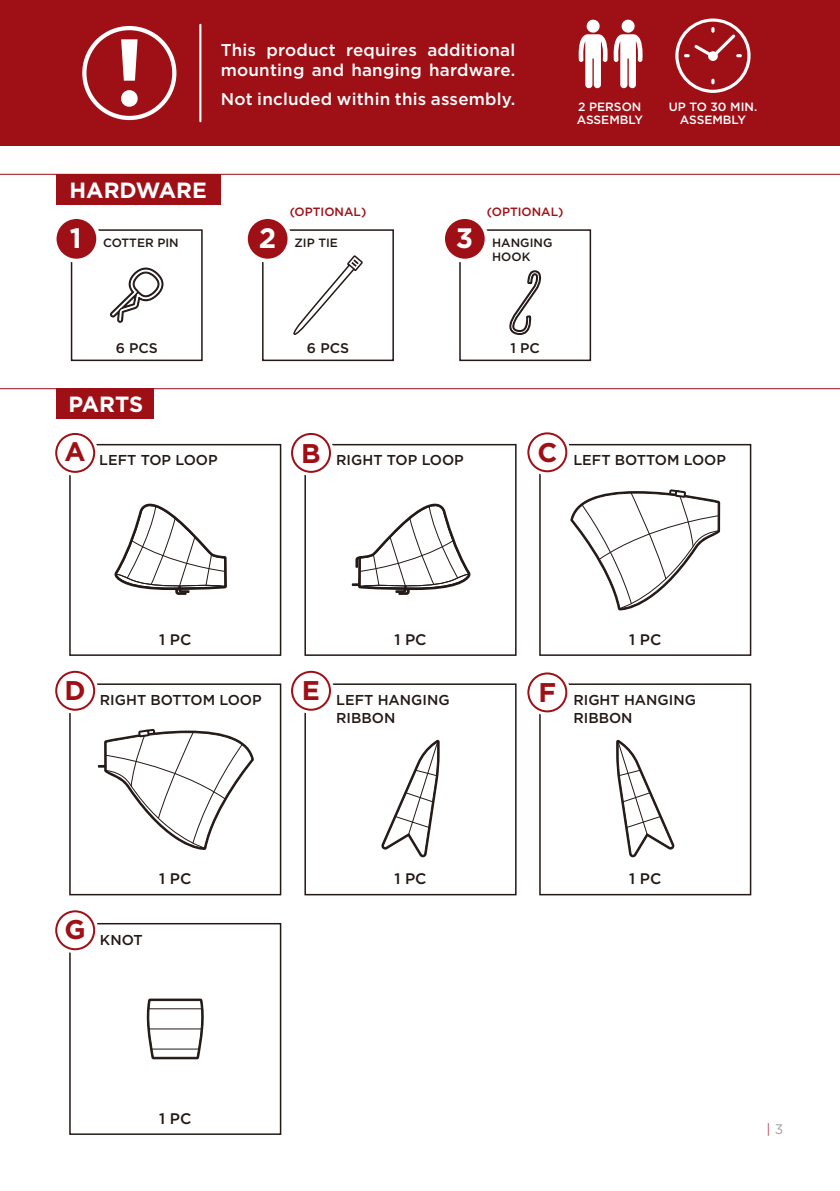
<style>
.page{position:relative;width:840px;height:1191px;background:#fff}
.page>*{position:absolute;margin:0;border:0;box-sizing:border-box;transform-origin:0 0}
.t1{font:700 28px "Gotham";color:#fff}
.t2{font:700 27px "Gotham";color:#9f0f16}
.t3{font:700 22px "Gotham";color:#fff}
.t4{font:500 17px/20.4px "Gotham";letter-spacing:.01em;color:#fff}
.t5{font:500 15.2px "Gotham";color:#231916}
.t6{font:500 14.4px/17.2px "Gotham";color:#231916}
.t7{font:500 14px "Gotham";color:#231916}
.t8{font:300 13.8px "Gotham";color:#9f0f16}
.t9{font:500 12px/13px "Gotham";color:#fff;text-align:center}
.t10{font:500 12px/14.4px "Gotham";color:#231916}
.t11{font:500 12px "Gotham";color:#9f0f16}
.s1{font-weight:400;color:#9fa0a0}
</style>
<div class="page">
<div style="left:57px;top:174px;width:164px;height:31px;background:#9f0f16"></div>
<div style="left:71px;top:229px;width:131px;height:132px;border:2px solid #231916"></div>
<svg style="left:56px;top:219px;width:44px;height:44px"></svg>
<div style="left:262px;top:229px;width:132px;height:132px;border:2px solid #231916"></div>
<div style="left:459px;top:229px;width:131px;height:132px;border:2px solid #231916"></div>
<svg style="left:445px;top:219px;width:43px;height:44px"></svg>
<hr style="left:0;top:174px;width:839px;height:1px;background:#9f0f16">
<svg style="left:247px;top:219px;width:116px;height:116px"></svg>
<div style="left:0;top:0;width:839px;height:146px;background:#9f0f16"></div>
<svg style="left:613px;top:19px;width:29px;height:69px"></svg>
<svg style="left:578px;top:19px;width:29px;height:69px"></svg>
<svg style="left:675px;top:19px;width:75px;height:74px"></svg>
<hr style="left:199px;top:25px;width:2px;height:96px;background:#fff">
<div style="left:82px;top:26px;width:94px;height:94px;border:4px solid #fff;border-radius:50%"></div>
<svg style="left:121px;top:39px;width:16px;height:42px"></svg>
<div style="left:121px;top:90px;width:17px;height:17px;background:#fff;border-radius:50%"></div>
<div style="left:69px;top:683px;width:212px;height:212px;border:2px solid #231916"></div>
<div style="left:57px;top:389px;width:97px;height:30px;background:#9f0f16"></div>
<hr style="left:0;top:388px;width:839px;height:1px;background:#9f0f16">
<div style="left:539px;top:683px;width:211px;height:212px;border:2px solid #231916"></div>
<svg style="left:527px;top:675px;width:43px;height:40px"></svg>
<div style="left:527px;top:672px;width:40px;height:40px;border:2px solid #9f0f16;border-radius:50%"></div>
<div style="left:304px;top:683px;width:212px;height:212px;border:2px solid #231916"></div>
<svg style="left:291px;top:670px;width:43px;height:43px"></svg>
<div style="left:291px;top:671px;width:40px;height:39px;border:2px solid #9f0f16;border-radius:50%"></div>
<div style="left:69px;top:444px;width:212px;height:212px;border:2px solid #231916"></div>
<svg style="left:55px;top:433px;width:43px;height:43px"></svg>
<div style="left:55px;top:433px;width:40px;height:40px;border:2px solid #9f0f16;border-radius:50%"></div>
<div style="left:304px;top:444px;width:212px;height:212px;border:2px solid #231916"></div>
<svg style="left:291px;top:433px;width:43px;height:43px"></svg>
<div style="left:291px;top:433px;width:40px;height:40px;border:2px solid #9f0f16;border-radius:50%"></div>
<div style="left:539px;top:444px;width:211px;height:212px;border:2px solid #231916"></div>
<div style="left:69px;top:923px;width:212px;height:212px;border:2px solid #231916"></div>
<svg style="left:55px;top:910px;width:43px;height:43px"></svg>
<div style="left:55px;top:910px;width:40px;height:40px;border:2px solid #9f0f16;border-radius:50%"></div>
<svg style="left:114px;top:503px;width:113px;height:92px"></svg>
<svg style="left:527px;top:432px;width:192px;height:186px"></svg>
<svg style="left:381px;top:740px;width:58px;height:117px"></svg>
<svg style="left:616px;top:740px;width:58px;height:117px"></svg>
<svg style="left:146px;top:998px;width:58px;height:62px"></svg>
<hr style="left:149px;top:1028px;width:52px;height:1px;background:#231916">
<hr style="left:149px;top:1008px;width:52px;height:1px;background:#231916">
<hr style="left:152px;top:1048px;width:46px;height:1px;background:#231916">
<svg style="left:509px;top:270px;width:32px;height:65px"></svg>
<svg style="left:110px;top:267px;width:53px;height:56px"></svg>
<svg style="left:55px;top:670px;width:199px;height:188px"></svg>
<svg style="left:351px;top:503px;width:119px;height:92px"></svg>
<p class="t4" style="left:221px;top:39px;width:296px">This product requires additional mounting and hanging hardware.</p>
<p class="t4" style="left:221px;top:88px;width:296px">Not included within this assembly.</p>
<p class="t9" style="left:576px;top:100px;width:68px;text-align:left">2 PERSON<br>ASSEMBLY</p>
<h3 class="t3" style="left:70px;top:175px;width:139px">HARDWARE</h3>
<h1 class="t1" style="left:70px;top:220px;width:13px">1</h1>
<p class="t11" style="left:289px;top:204px;width:78px">(OPTIONAL)</p>
<p class="t11" style="left:486px;top:204px;width:78px">(OPTIONAL)</p>
<h1 class="t1" style="left:259px;top:220px;width:19px">2</h1>
<h1 class="t1" style="left:455px;top:220px;width:19px">3</h1>
<p class="t10" style="left:103px;top:235px;width:77px">COTTER PIN</p>
<p class="t10" style="left:294px;top:235px;width:45px">ZIP TIE</p>
<p class="t10" style="left:492px;top:235px;width:62px">HANGING<br>HOOK</p>
<p class="t9" style="left:668px;top:100px;width:90px">UP TO 30 MIN.<br>ASSEMBLY</p>
<p class="t7" style="left:116px;top:339px;width:44px">6 PCS</p>
<h3 class="t3" style="left:69px;top:389px;width:76px">PARTS</h3>
<p class="t7" style="left:307px;top:339px;width:44px">6 PCS</p>
<p class="t7" style="left:510px;top:339px;width:31px">1 PC</p>
<p class="t6" style="left:65px;top:451px;width:154px"><sup>A</sup> LEFT TOP LOOP</p>
<p class="t6" style="left:301px;top:451px;width:164px"><sup>B</sup> RIGHT TOP LOOP</p>
<p class="t6" style="left:537px;top:451px;width:190px"><sup>C</sup> LEFT BOTTOM LOOP</p>
<h2 class="t2" style="left:65px;top:672px;width:23px">D</h2>
<p class="t5" style="left:159px;top:629px;width:34px">1 PC</p>
<p class="t6" style="left:100px;top:691px;width:163px">RIGHT BOTTOM LOOP</p>
<p class="t5" style="left:394px;top:629px;width:34px">1 PC</p>
<h2 class="t2" style="left:302px;top:672px;width:20px">E</h2>
<h2 class="t2" style="left:538px;top:674px;width:19px">F</h2>
<p class="t6" style="left:336px;top:691px;width:115px">LEFT HANGING<br>RIBBON</p>
<p class="t5" style="left:628px;top:629px;width:34px">1 PC</p>
<p class="t6" style="left:573px;top:691px;width:124px">RIGHT HANGING<br>RIBBON</p>
<h2 class="t2" style="left:65px;top:911px;width:23px">G</h2>
<p class="t6" style="left:100px;top:931px;width:44px">KNOT</p>
<p class="t5" style="left:159px;top:869px;width:34px">1 PC</p>
<p class="t5" style="left:394px;top:869px;width:34px">1 PC</p>
<p class="t5" style="left:628px;top:869px;width:34px">1 PC</p>
<p class="t5" style="left:159px;top:1108px;width:34px">1 PC</p>
<p class="t8" style="left:766px;top:1120px;width:18px">| <span class="s1">3</span></p>
</div>
